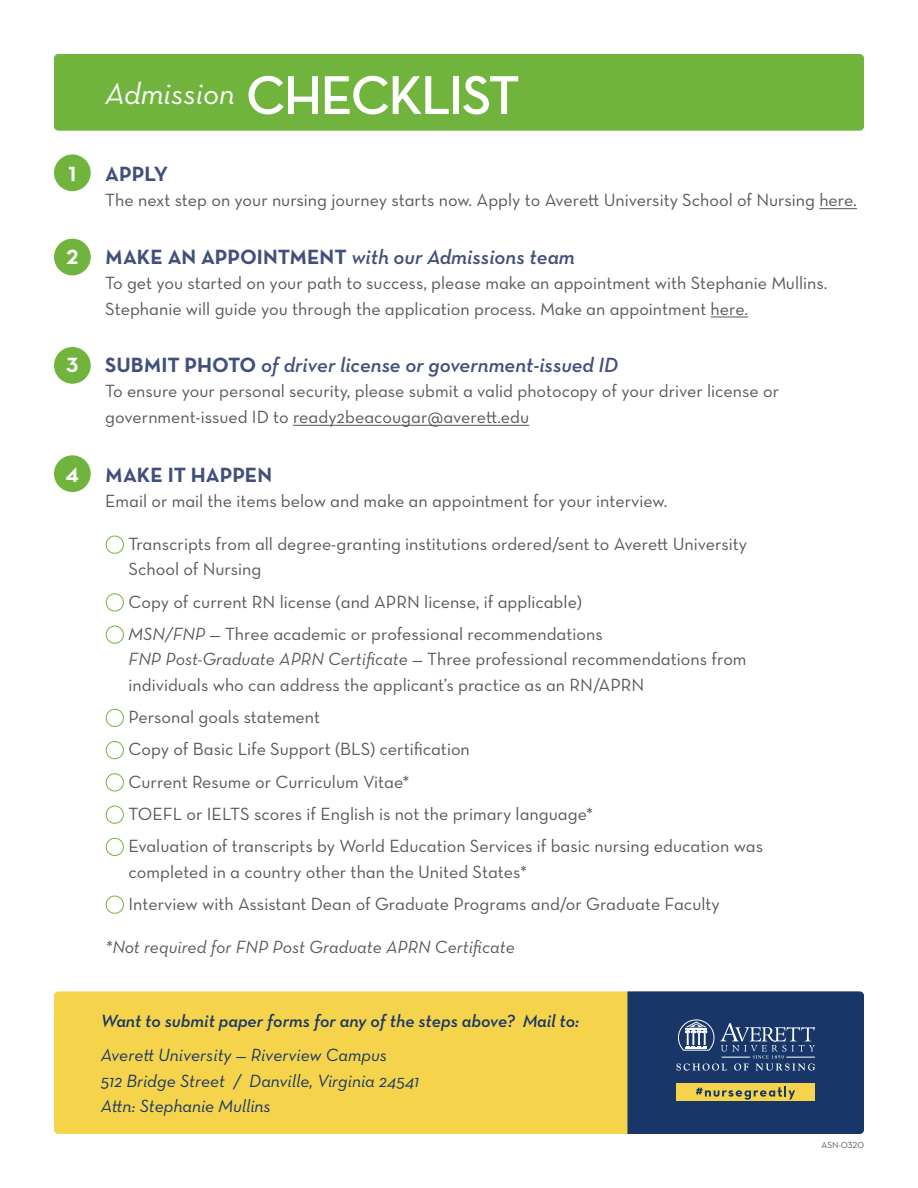
<style>
.page{position:relative;width:918px;height:1188px;background:#fff}
.page>*{position:absolute;margin:0;border:0;box-sizing:border-box;transform-origin:0 0}
.t1{font:30.9px "Neutraface Text Book Italic Alt";color:#fff}
.t2{font:21px "Neutraface Text Demi Italic Alt";color:#404f7b}
.t3{font:21px "Neutraface Text Bold Alt";color:#404f7b}
.t4{font:21px "Neutraface Text Bold Alt";color:#fff}
.t5{font:18px/25.5px "Neutraface Text Book Alt";color:#57585a}
.t6{font:18px/25.5px "Neutraface Text Book Italic Alt";color:#183667}
.t7{font:18px "Neutraface Text Demi Italic Alt";color:#183667}
.t8{font:18px "Neutraface Text Book Italic Alt";color:#57585a}
.t9{font:9px "Neutraface Text Book Alt";color:#57585a}
.s1{font-family:"Neutraface Text Demi Alt";font-size:55.5px}
.s2{font-family:"Neutraface Text Bold Alt"}
.s3{color:#70b43d}
.s4{font-family:"Neutraface Text Book Italic Alt"}
</style>
<div class="page">
<div style="left:54px;top:54px;width:810px;height:77px;background:#70b43d;border-radius:4px"></div>
<hr style="left:819px;top:208px;width:38px;height:1px;background:#57585a">
<div style="left:54px;top:154px;width:37px;height:37px;background:#70b43d;border-radius:50%"></div>
<hr style="left:711px;top:317px;width:37px;height:1px;background:#57585a">
<div style="left:54px;top:239px;width:37px;height:36px;background:#70b43d;border-radius:50%"></div>
<hr style="left:293px;top:425px;width:236px;height:1px;background:#57585a">
<div style="left:54px;top:347px;width:37px;height:37px;background:#70b43d;border-radius:50%"></div>
<div style="left:54px;top:991px;width:810px;height:143px;background:#f5d44c;border-radius:4px"></div>
<div style="left:54px;top:455px;width:37px;height:37px;background:#70b43d;border-radius:50%"></div>
<svg style="left:627px;top:991px;width:237px;height:143px;background:#2f486a"></svg>
<h1 class="t1" style="left:105px;top:75px;width:416px">Admission <span class="s1">CHECKLIST</span></h1>
<p class="t4" style="left:69px;top:160px;width:9px">1</p>
<p class="t3" style="left:105px;top:160px;width:64px">APPLY</p>
<p class="t5" style="left:105px;top:187px;width:753px">The next step on your nursing journey starts now. Apply to Averett University School of Nursing here.</p>
<p class="t4" style="left:66px;top:243px;width:13px">2</p>
<p class="t2" style="left:105px;top:243px;width:471px"><span class="s2">MAKE AN APPOINTMENT</span> with our Admissions team</p>
<p class="t5" style="left:105px;top:270px;width:724px">To get you started on your path to success, please make an appointment with Stephanie Mullins.<br>Stephanie will guide you through the application process. Make an appointment here.</p>
<p class="t4" style="left:66px;top:351px;width:13px">3</p>
<p class="t2" style="left:105px;top:352px;width:514px"><span class="s2">SUBMIT PHOTO</span> of driver license or government-issued ID</p>
<p class="t5" style="left:105px;top:378px;width:675px">To ensure your personal security, please submit a valid photocopy of your driver license or government-issued ID to ready2beacougar@averett.edu</p>
<p class="t4" style="left:66px;top:461px;width:15px">4</p>
<p class="t3" style="left:105px;top:461px;width:168px">MAKE IT HAPPEN</p>
<p class="t5" style="left:105px;top:488px;width:564px">Email or mail the items below and make an appointment for your interview.</p>
<p class="t5" style="left:129px;top:531px;width:620px;text-indent:-23px"><span class="s3">●</span> Transcripts from all degree-granting institutions ordered/sent to Averett University<br>School of Nursing</p>
<p class="t5" style="left:105px;top:589px;width:478px"><span class="s3">●</span> Copy of current RN license (and APRN license, if applicable)</p>
<p class="t5" style="left:129px;top:621px;width:620px;text-indent:-23px"><span class="s3">●</span> <span class="s4">MSN/FNP</span> — Three academic or professional recommendations<br><span class="s4">FNP Post-Graduate APRN Certificate —</span> Three professional recommendations from individuals who can address the applicant’s practice as an RN/APRN</p>
<p class="t5" style="left:105px;top:704px;width:216px"><span class="s3">●</span> Personal goals statement</p>
<p class="t5" style="left:105px;top:736px;width:366px"><span class="s3">●</span> Copy of Basic Life Support (BLS) certification</p>
<p class="t5" style="left:105px;top:769px;width:306px"><span class="s3">●</span> Current Resume or Curriculum Vitae*</p>
<p class="t5" style="left:105px;top:801px;width:489px"><span class="s3">●</span> TOEFL or IELTS scores if English is not the primary language*</p>
<p class="t5" style="left:129px;top:833px;width:636px;text-indent:-23px"><span class="s3">●</span> Evaluation of transcripts by World Education Services if basic nursing education was completed in a country other than the United States*</p>
<p class="t5" style="left:105px;top:891px;width:616px"><span class="s3">●</span> Interview with Assistant Dean of Graduate Programs and/or Graduate Faculty</p>
<p class="t8" style="left:105px;top:935px;width:411px">*Not required for FNP Post Graduate APRN Certificate</p>
<p class="t7" style="left:101px;top:1010px;width:480px">Want to submit paper forms for any of the steps above? Mail to:</p>
<p class="t6" style="left:101px;top:1042px;width:320px">Averett University — Riverview Campus<br>512 Bridge Street / Danville, Virginia 24541<br>Attn: Stephanie Mullins</p>
<p class="t9" style="left:821px;top:1139px;width:44px">ASN-0320</p>
</div>
